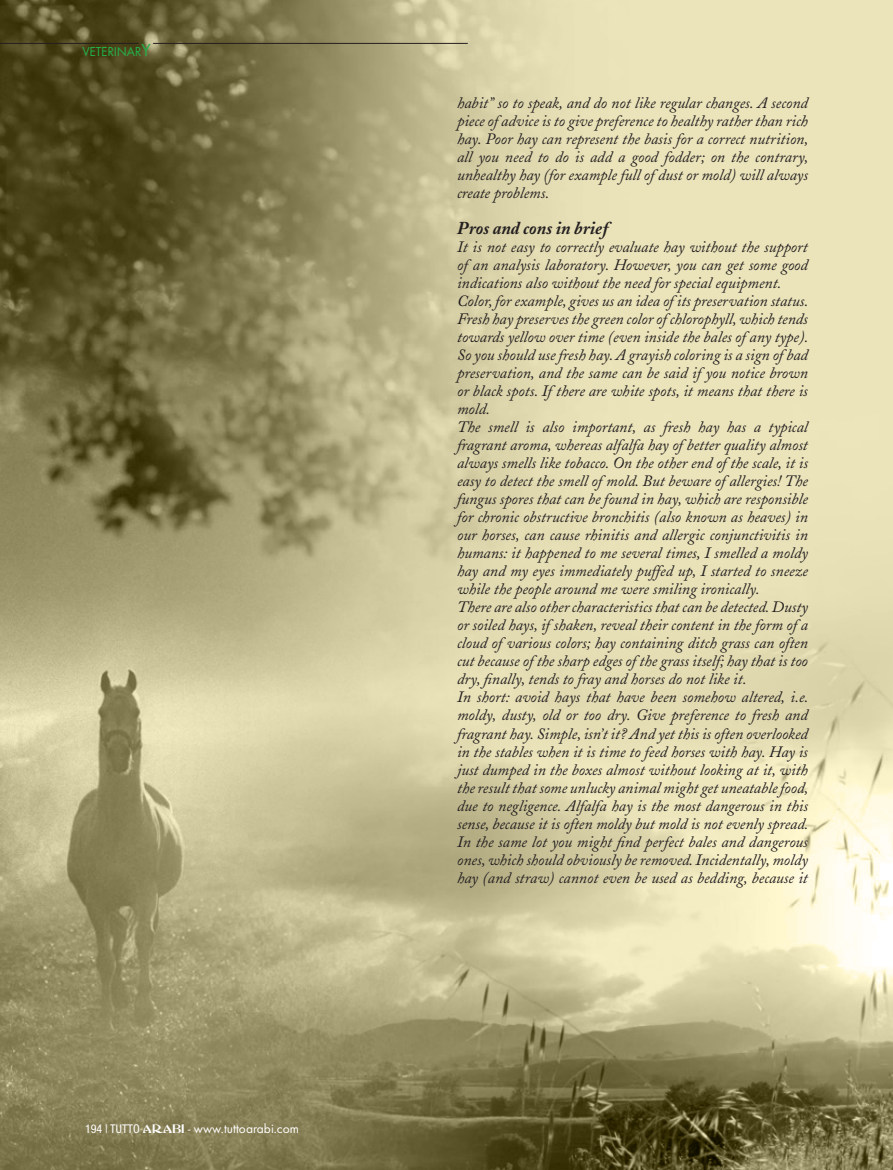
<style>
.page{position:relative;width:893px;height:1170px;background:#fff}
.page>*{position:absolute;margin:0;border:0;box-sizing:border-box;transform-origin:0 0}
.t1{font:italic 700 18px "Adobe Caslon";color:#231f20}
.t2{font:italic 15.75px/18px "Adobe Caslon";color:#231f20;text-align:justify}
.t3{font:13.5px "Futura T";color:#fff}
.t4{font:13.5px "Futura T";letter-spacing:-.015em;color:#23b24b}
.s1{font-size:18px}
.s2{font-family:"Helvetica Neue";font-stretch:condensed;font-size:12px}
.s3{font-family:"Abbess";font-size:12px}
</style>
<div class="page">
<img style="left:0;top:0;width:893px;height:1169px">
<hr style="left:153px;top:43px;width:315px;height:1px;background:#231f20">
<hr style="left:0;top:43px;width:139px;height:1px;background:#231f20">
<p class="t4" style="left:82px;top:44px;width:70px">VETERINAR<span class="s1">Y</span></p>
<p class="t3" style="left:85px;top:1120px;width:215px"><span class="s2">194 | TUTTO</span> <span class="s3">ARABI</span> - www.tuttoarabi.com</p>
<p class="t2" style="left:457px;top:94px;width:353px">habit” so to speak, and do not like regular changes. A second piece of advice is to give preference to healthy rather than rich hay. Poor hay can represent the basis for a correct nutrition, all you need to do is add a good fodder; on the contrary, unhealthy hay (for example full of dust or mold) will always create problems.</p>
<p class="t1" style="left:457px;top:218px;width:153px">Pros and cons in brief</p>
<p class="t2" style="left:457px;top:238px;width:353px;text-align:left">It is not easy to correctly evaluate hay without the support of an analysis laboratory. However, you can get some good indications also without the need for special equipment.<br>Color, for example, gives us an idea of its preservation status.<br>Fresh hay preserves the green color of chlorophyll, which tends towards yellow over time (even inside the bales of any type).<br>So you should use fresh hay. A grayish coloring is a sign of bad preservation, and the same can be said if you notice brown or black spots. If there are white spots, it means that there is mold.<br>The smell is also important, as fresh hay has a typical fragrant aroma, whereas alfalfa hay of better quality almost always smells like tobacco. On the other end of the scale, it is easy to detect the smell of mold. But beware of allergies! The fungus spores that can be found in hay, which are responsible for chronic obstructive bronchitis (also known as heaves) in our horses, can cause rhinitis and allergic conjunctivitis in humans: it happened to me several times, I smelled a moldy hay and my eyes immediately puffed up, I started to sneeze while the people around me were smiling ironically.<br>There are also other characteristics that can be detected. Dusty or soiled hays, if shaken, reveal their content in the form of a cloud of various colors; hay containing ditch grass can often cut because of the sharp edges of the grass itself; hay that is too dry, finally, tends to fray and horses do not like it.<br>In short: avoid hays that have been somehow altered, i.e. moldy, dusty, old or too dry. Give preference to fresh and fragrant hay. Simple, isn’t it? And yet this is often overlooked in the stables when it is time to feed horses with hay. Hay is just dumped in the boxes almost without looking at it, with the result that some unlucky animal might get uneatable food, due to negligence. Alfalfa hay is the most dangerous in this sense, because it is often moldy but mold is not evenly spread.<br>In the same lot you might find perfect bales and dangerous ones, which should obviously be removed. Incidentally, moldy hay (and straw) cannot even be used as bedding, because it</p>
</div>
